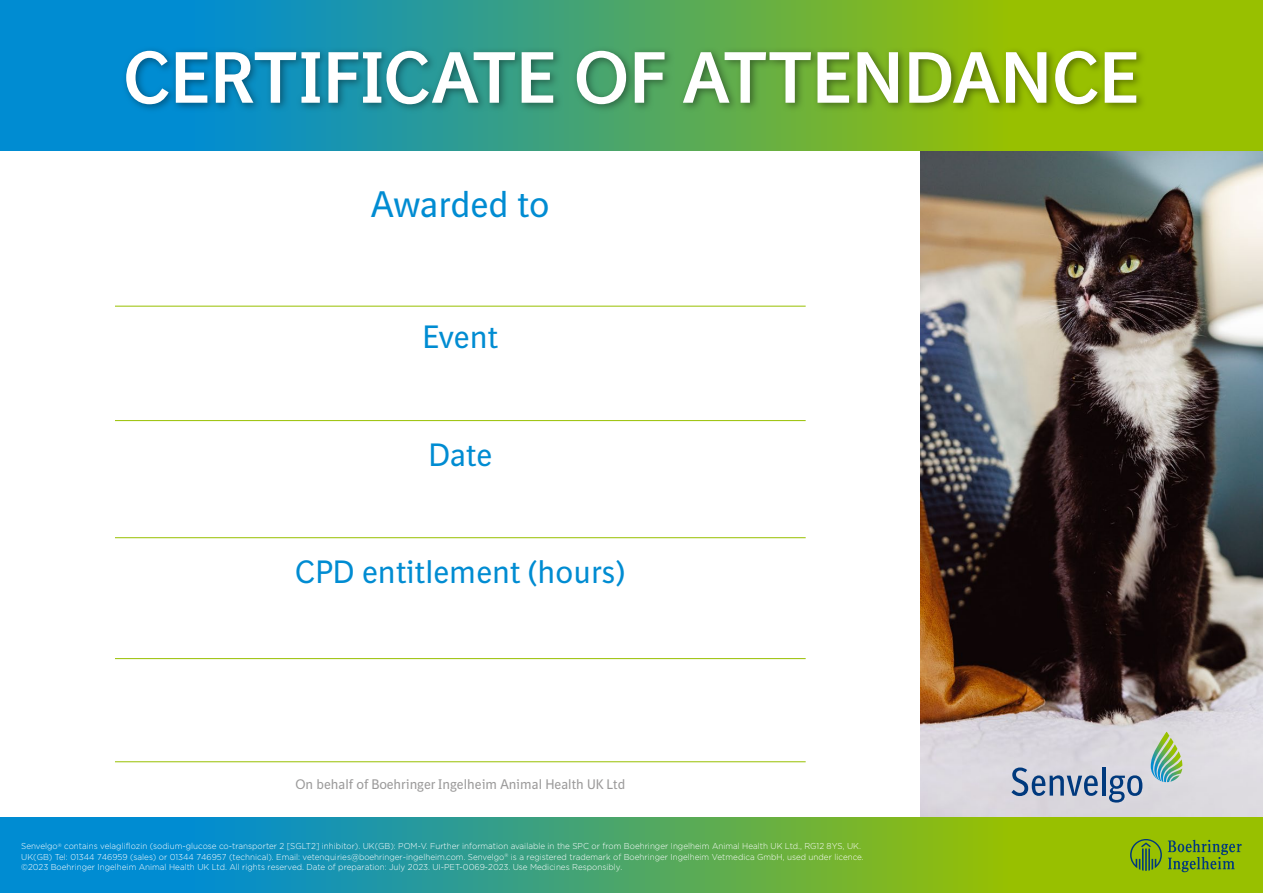
<style>
.page{position:relative;width:1263px;height:893px;background:#fff}
.page>*{position:absolute;margin:0;border:0;box-sizing:border-box;transform-origin:0 0}
.t1{font:700 70.65px "BI Sans NEXT";letter-spacing:.015em;color:#fff}
.t2{font:36px "BI Sans NEXT";color:#008cd2}
.t3{font:31.5px "BI Sans NEXT";color:#008cd2}
.t4{font:13.5px "BI Sans NEXT";color:#9b9a9a}
.t5{font:300 8.55px/10.5px "Gotham";color:#fff;scale:.95 1}
</style>
<div class="page">
<img style="left:921px;top:150px;width:342px;height:668px">
<svg style="left:0;top:0;width:1263px;height:150px;background:#4da667"></svg>
<svg style="left:0;top:818px;width:1263px;height:75px;background:#4ba56a"></svg>
<svg style="left:1130px;top:839px;width:32px;height:32px"></svg>
<svg style="left:1168px;top:840px;width:74px;height:32px;background:#729f1e"></svg>
<svg style="left:1151px;top:732px;width:31px;height:50px;background:#9ac2a1"></svg>
<svg style="left:1011px;top:767px;width:87px;height:29px;background:#97a6bf"></svg>
<hr style="left:1102px;top:767px;width:3px;height:29px;background:#00397d">
<svg style="left:1109px;top:775px;width:33px;height:27px"></svg>
<hr style="left:115px;top:306px;width:691px;height:1px;background:#98c000">
<hr style="left:115px;top:420px;width:691px;height:1px;background:#98c000">
<hr style="left:115px;top:537px;width:691px;height:1px;background:#98c000">
<hr style="left:115px;top:658px;width:691px;height:1px;background:#98c000">
<hr style="left:115px;top:761px;width:691px;height:1px;background:#98c000">
<svg style="left:122px;top:46px;width:1024px;height:68px;background:#449258"></svg>
<h1 class="t1" style="left:124px;top:36px;width:1016px">CERTIFICATE OF ATTENDANCE</h1>
<h2 class="t2" style="left:371px;top:183px;width:180px">Awarded to</h2>
<h3 class="t3" style="left:423px;top:319px;width:77px">Event</h3>
<h3 class="t3" style="left:428px;top:436px;width:65px">Date</h3>
<h3 class="t3" style="left:295px;top:553px;width:332px">CPD entitlement (hours)</h3>
<h3 class="t4" style="left:295px;top:777px;width:332px">On behalf of Boehringer Ingelheim Animal Health UK Ltd</h3>
<p class="t5" style="left:21px;top:841px;width:888px">Senvelgo<sup>®</sup> contains velagliflozin (sodium-glucose co-transporter 2 [SGLT2] inhibitor). UK(GB): POM-V. Further information available in the SPC or from Boehringer Ingelheim Animal Health UK Ltd., RG12 8YS, UK.<br>UK(GB) Tel: 01344 746959 (sales) or 01344 746957 (technical). Email: vetenquiries@boehringer-ingelheim.com. Senvelgo<sup>®</sup> is a registered trademark of Boehringer Ingelheim Vetmedica GmbH, used under licence. ©2023 Boehringer Ingelheim Animal Health UK Ltd. All rights reserved. Date of preparation: July 2023. UI-PET-0069-2023. Use Medicines Responsibly.</p>
</div>
